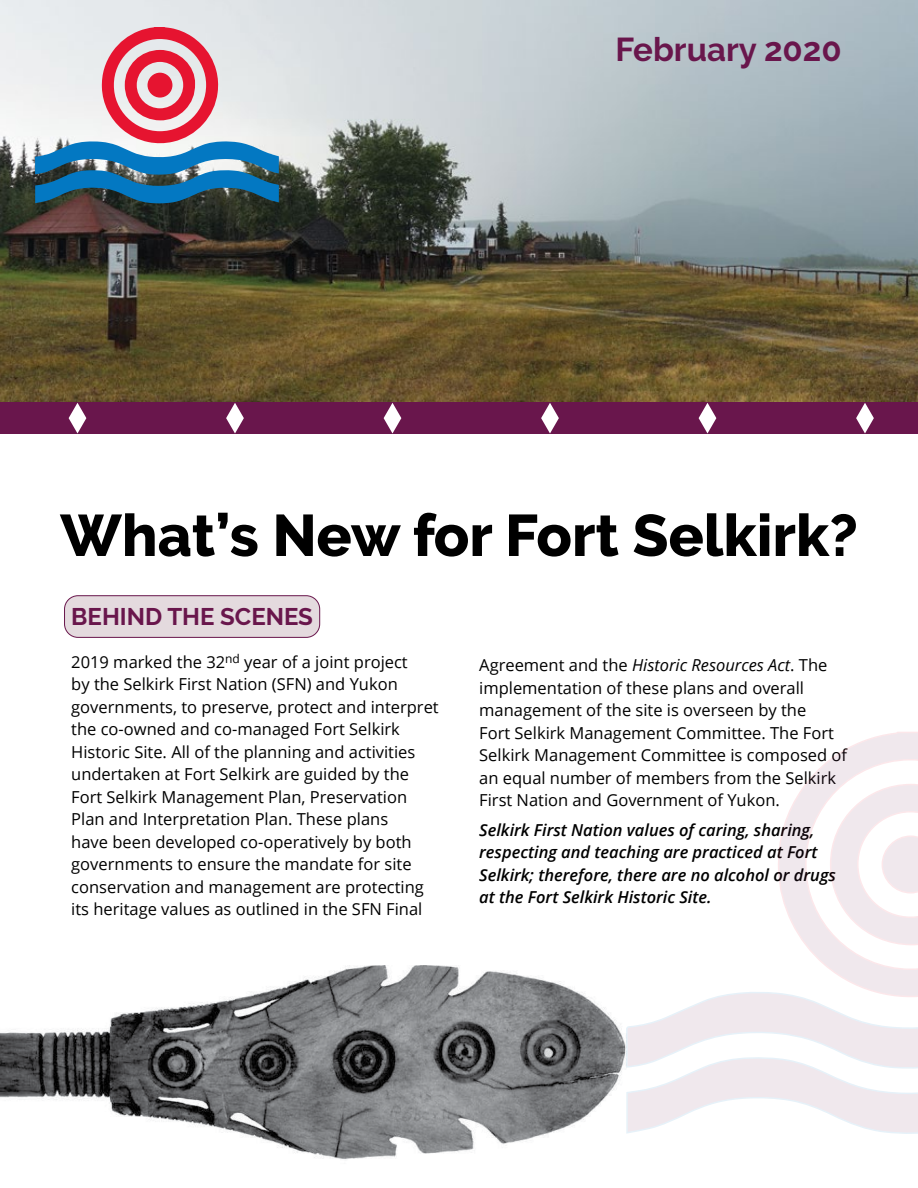
<style>
.page{position:relative;width:918px;height:1188px;background:#fff}
.page>*{position:absolute;margin:0;border:0;box-sizing:border-box;transform-origin:0 0}
.t1{font:800 58.5px "Raleway";color:#000}
.t2{font:700 33px "Raleway";color:#69164c}
.t3{font:700 24px "Raleway";color:#69164c}
.t4{font:16.5px/22.5px "Open Sans";color:#000}
.t5{font:italic 600 16.5px/22.5px "Open Sans";color:#000}
.s1{font-style:italic}
</style>
<div class="page">
<img style="left:0;top:0;width:918px;height:402px">
<svg style="left:35px;top:27px;width:244px;height:177px"></svg>
<div style="left:147px;top:73px;width:25px;height:25px;background:#e61430;border-radius:50%"></div>
<div style="left:65px;top:596px;width:255px;height:41px;background:#e4dade;border-radius:14px"></div>
<div style="left:64px;top:595px;width:256px;height:43px;border:1px solid #69164c;border-radius:14px"></div>
<img style="left:0;top:965px;width:625px;height:195px">
<div style="left:0;top:402px;width:918px;height:32px;background:#69164c"></div>
<svg style="left:226px;top:403px;width:18px;height:30px"></svg>
<svg style="left:69px;top:403px;width:17px;height:30px"></svg>
<svg style="left:384px;top:403px;width:17px;height:30px"></svg>
<svg style="left:541px;top:403px;width:18px;height:30px"></svg>
<svg style="left:699px;top:403px;width:17px;height:30px"></svg>
<svg style="left:856px;top:403px;width:18px;height:30px"></svg>
<svg style="left:625px;top:732px;width:293px;height:402px"></svg>
<h2 class="t2" style="left:615px;top:31px;width:228px">February 2020</h2>
<h1 class="t1" style="left:60px;top:502px;width:799px">What’s New for Fort Selkirk?</h1>
<h3 class="t3" style="left:71px;top:603px;width:243px">BEHIND THE SCENES</h3>
<p class="t4" style="left:71px;top:650px;width:369px">2019 marked the 32<sup>nd</sup> year of a joint project<br>by the Selkirk First Nation (SFN) and Yukon governments, to preserve, protect and interpret the co-owned and co-managed Fort Selkirk Historic Site. All of the planning and activities undertaken at Fort Selkirk are guided by the Fort Selkirk Management Plan, Preservation Plan and Interpretation Plan. These plans<br>have been developed co-operatively by both governments to ensure the mandate for site conservation and management are protecting its heritage values as outlined in the SFN Final</p>
<p class="t4" style="left:479px;top:654px;width:369px">Agreement and the <span class="s1">Historic Resources Act</span>. The implementation of these plans and overall management of the site is overseen by the<br>Fort Selkirk Management Committee. The Fort Selkirk Management Committee is composed of an equal number of members from the Selkirk First Nation and Government of Yukon.</p>
<p class="t5" style="left:479px;top:818px;width:358px">Selkirk First Nation values of caring, sharing, respecting and teaching are practiced at Fort Selkirk; therefore, there are no alcohol or drugs at the Fort Selkirk Historic Site.</p>
</div>
